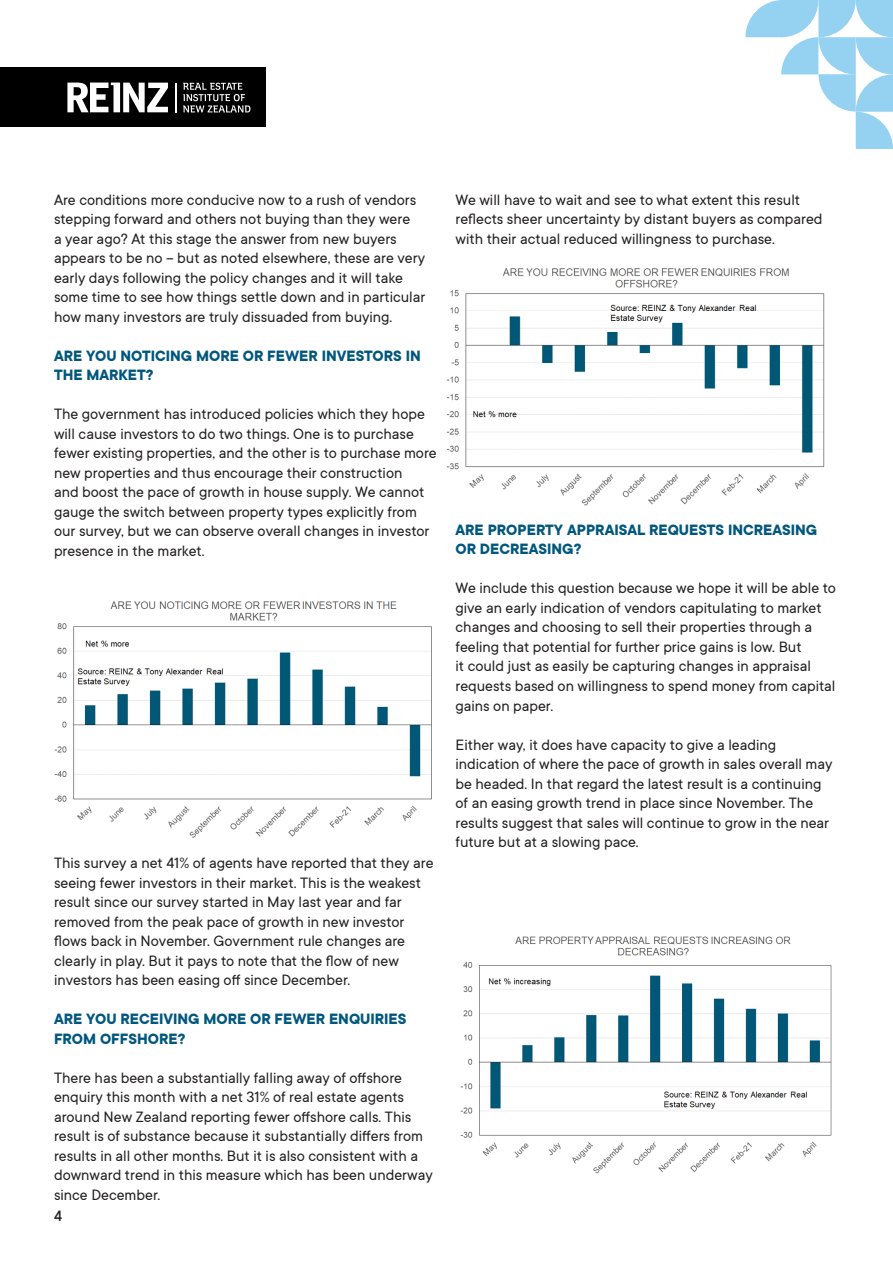
<style>
.page{position:relative;width:893px;height:1263px;background:#fff}
.page>*{position:absolute;margin:0;border:0;box-sizing:border-box;transform-origin:0 0}
.t1{font:16.5px/19.5px "TT Commons";color:#231f20}
.t2{font:700 16.5px/19.5px "TT Commons";color:#00577d}
.t3{font:500 16.5px "TT Commons";color:#231f20}
</style>
<div class="page">
<div style="left:0;top:68px;width:266px;height:59px;background:#000"></div>
<svg style="left:67px;top:83px;width:101px;height:29px"></svg>
<hr style="left:176px;top:83px;width:1px;height:30px;background:#fff">
<svg style="left:183px;top:83px;width:67px;height:30px"></svg>
<svg style="left:745px;top:0;width:148px;height:149px"></svg>
<img style="left:54px;top:601px;width:378px;height:237px">
<img style="left:446px;top:268px;width:379px;height:238px">
<img style="left:460px;top:936px;width:372px;height:238px">
<p class="t1" style="left:54px;top:190px;width:373px">Are conditions more conducive now to a rush of vendors stepping forward and others not buying than they were<br>a year ago? At this stage the answer from new buyers appears to be no – but as noted elsewhere, these are very early days following the policy changes and it will take some time to see how things settle down and in particular how many investors are truly dissuaded from buying.</p>
<p class="t2" style="left:54px;top:346px;width:368px">ARE YOU NOTICING MORE OR FEWER INVESTORS IN<br>THE MARKET?</p>
<p class="t1" style="left:54px;top:405px;width:384px">The government has introduced policies which they hope will cause investors to do two things. One is to purchase fewer existing properties, and the other is to purchase more new properties and thus encourage their construction<br>and boost the pace of growth in house supply. We cannot gauge the switch between property types explicitly from our survey, but we can observe overall changes in investor presence in the market.</p>
<p class="t1" style="left:54px;top:854px;width:381px">This survey a net 41% of agents have reported that they are seeing fewer investors in their market. This is the weakest result since our survey started in May last year and far removed from the peak pace of growth in new investor flows back in November. Government rule changes are clearly in play. But it pays to note that the flow of new investors has been easing off since December.</p>
<p class="t2" style="left:54px;top:1010px;width:354px">ARE YOU RECEIVING MORE OR FEWER ENQUIRIES<br>FROM OFFSHORE?</p>
<p class="t1" style="left:54px;top:1068px;width:380px">There has been a substantially falling away of offshore enquiry this month with a net 31% of real estate agents around New Zealand reporting fewer offshore calls. This result is of substance because it substantially differs from results in all other months. But it is also consistent with a downward trend in this measure which has been underway since December.</p>
<p class="t3" style="left:54px;top:1206px;width:10px">4</p>
<p class="t1" style="left:455px;top:190px;width:369px">We will have to wait and see to what extent this result reflects sheer uncertainty by distant buyers as compared with their actual reduced willingness to purchase.</p>
<p class="t2" style="left:455px;top:520px;width:363px">ARE PROPERTY APPRAISAL REQUESTS INCREASING<br>OR DECREASING?</p>
<p class="t1" style="left:455px;top:579px;width:382px">We include this question because we hope it will be able to give an early indication of vendors capitulating to market changes and choosing to sell their properties through a feeling that potential for further price gains is low. But<br>it could just as easily be capturing changes in appraisal requests based on willingness to spend money from capital gains on paper.</p>
<p class="t1" style="left:455px;top:735px;width:379px">Either way, it does have capacity to give a leading indication of where the pace of growth in sales overall may be headed. In that regard the latest result is a continuing of an easing growth trend in place since November. The results suggest that sales will continue to grow in the near future but at a slowing pace.</p>
</div>
